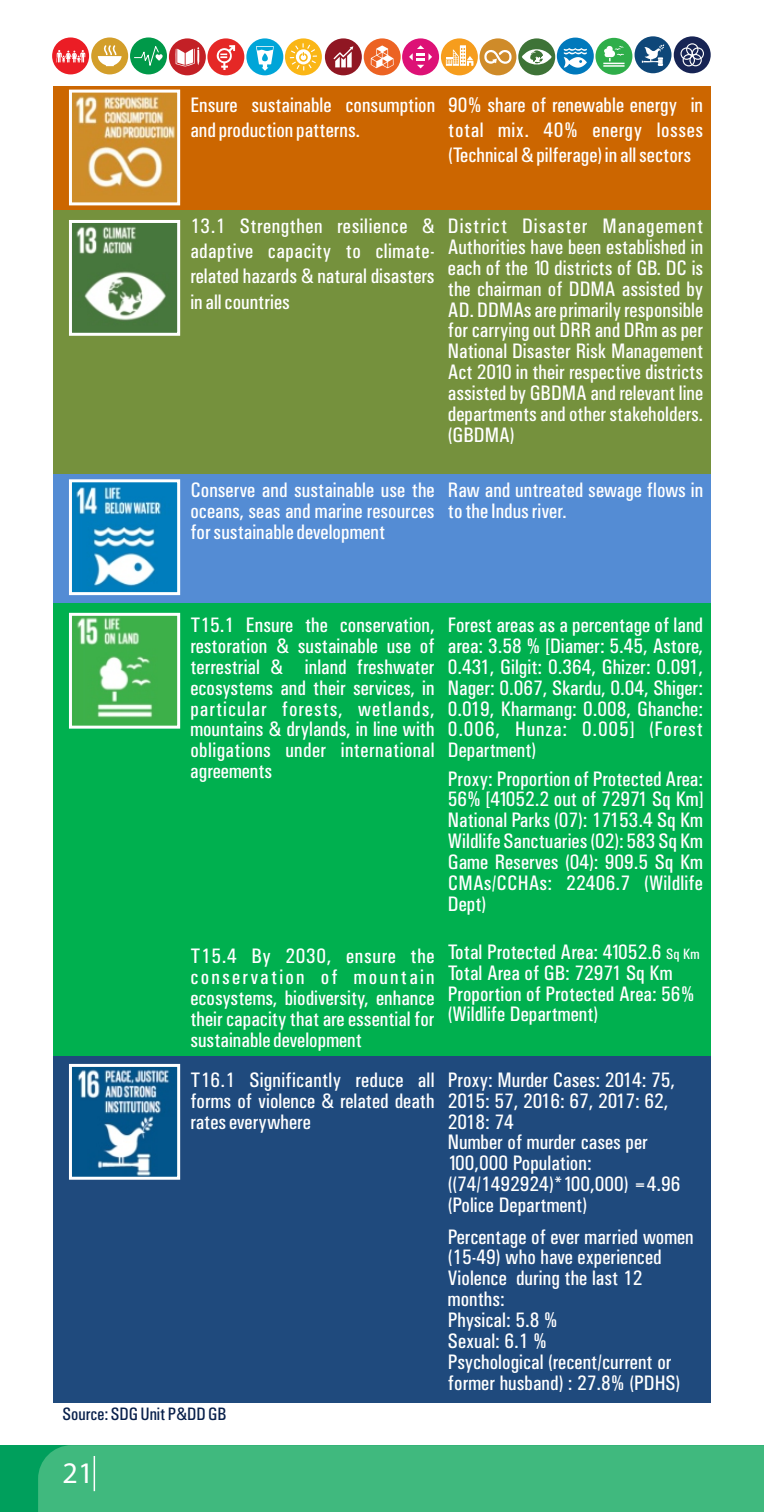
<style>
.page{position:relative;width:764px;height:1512px;background:#fff}
.page>*{position:absolute;margin:0;border:0;box-sizing:border-box;transform-origin:0 0}
.t1{font:30px "Myriad Pro";color:#fff}
.t2{font:21px/20.7px "Univers Condensed";color:#fff;text-align:justify}
.t3{font:18px "Univers Condensed";color:#08204b}
.s1{font-size:15px}
</style>
<div class="page">
<div style="left:0;top:1445px;width:764px;height:67px;background:#009f5c"></div>
<div style="left:38px;top:1445px;width:726px;height:67px;background:#40b97e"></div>
<hr style="left:94px;top:1456px;width:1px;height:35px;background:#fff">
<div style="left:53px;top:86px;width:658px;height:124px;background:#c60"></div>
<div style="left:53px;top:210px;width:658px;height:265px;background:#75913d"></div>
<div style="left:53px;top:474px;width:658px;height:130px;background:#548cd4"></div>
<div style="left:53px;top:603px;width:658px;height:453px;background:#00b04f"></div>
<div style="left:53px;top:1056px;width:658px;height:346px;background:#1f4a7d"></div>
<img style="left:73px;top:94px;width:103px;height:107px">
<div style="left:69px;top:90px;width:111px;height:115px;border:3px solid #fff"></div>
<img style="left:73px;top:224px;width:103px;height:108px">
<div style="left:69px;top:220px;width:111px;height:116px;border:3px solid #fff"></div>
<img style="left:73px;top:483px;width:103px;height:108px">
<div style="left:69px;top:479px;width:111px;height:116px;border:3px solid #fff"></div>
<img style="left:73px;top:617px;width:103px;height:108px">
<div style="left:69px;top:613px;width:111px;height:116px;border:3px solid #fff"></div>
<img style="left:73px;top:1068px;width:103px;height:108px">
<div style="left:69px;top:1064px;width:111px;height:116px;border:3px solid #fff"></div>
<div style="left:130px;top:37px;width:37px;height:37px;background:#009949;border-radius:50%"></div>
<svg style="left:134px;top:44px;width:29px;height:25px"></svg>
<div style="left:518px;top:38px;width:37px;height:37px;background:#3e7337;border-radius:50%"></div>
<svg style="left:522px;top:49px;width:30px;height:16px"></svg>
<div style="left:557px;top:38px;width:37px;height:37px;background:#0079bc;border-radius:50%"></div>
<svg style="left:564px;top:48px;width:23px;height:20px"></svg>
<div style="left:595px;top:38px;width:37px;height:37px;background:#2fae4a;border-radius:50%"></div>
<svg style="left:603px;top:46px;width:22px;height:21px"></svg>
<div style="left:402px;top:38px;width:37px;height:37px;background:#dd1176;border-radius:50%"></div>
<svg style="left:409px;top:45px;width:23px;height:23px"></svg>
<div style="left:441px;top:38px;width:37px;height:37px;background:#f69d1d;border-radius:50%"></div>
<svg style="left:446px;top:45px;width:28px;height:21px"></svg>
<div style="left:480px;top:38px;width:36px;height:37px;background:#cf8b29;border-radius:50%"></div>
<svg style="left:484px;top:50px;width:28px;height:14px"></svg>
<div style="left:169px;top:38px;width:37px;height:37px;background:#c32026;border-radius:50%"></div>
<svg style="left:175px;top:47px;width:24px;height:20px"></svg>
<div style="left:207px;top:38px;width:37px;height:37px;background:#e52826;border-radius:50%"></div>
<svg style="left:216px;top:45px;width:19px;height:25px"></svg>
<div style="left:246px;top:38px;width:37px;height:37px;background:#00a5d8;border-radius:50%"></div>
<svg style="left:256px;top:46px;width:18px;height:25px"></svg>
<div style="left:285px;top:38px;width:37px;height:37px;background:#fab616;border-radius:50%"></div>
<svg style="left:290px;top:43px;width:27px;height:28px"></svg>
<div style="left:325px;top:38px;width:37px;height:37px;background:#901723;border-radius:50%"></div>
<svg style="left:333px;top:46px;width:20px;height:21px"></svg>
<div style="left:364px;top:38px;width:37px;height:37px;background:#ec6323;border-radius:50%"></div>
<svg style="left:371px;top:45px;width:23px;height:23px"></svg>
<div style="left:635px;top:36px;width:37px;height:37px;background:#0e4779;border-radius:50%"></div>
<svg style="left:642px;top:45px;width:22px;height:21px"></svg>
<div style="left:674px;top:36px;width:37px;height:37px;background:#172454;border-radius:50%"></div>
<svg style="left:680px;top:43px;width:24px;height:23px"></svg>
<div style="left:52px;top:37px;width:37px;height:37px;background:#eb1d25;border-radius:50%"></div>
<svg style="left:56px;top:50px;width:29px;height:13px"></svg>
<div style="left:91px;top:37px;width:37px;height:37px;background:#d39e2a;border-radius:50%"></div>
<svg style="left:98px;top:45px;width:24px;height:21px"></svg>
<p class="t2" style="left:190px;top:94px;width:246px;line-height:25.2px">Ensure sustainable consumption and production patterns.</p>
<p class="t2" style="left:448px;top:94px;width:256px;line-height:25.2px">90% share of renewable energy in total mix. 40% energy losses (Technical &amp; pilferage) in all sectors</p>
<p class="t2" style="left:190px;top:215px;width:246px;line-height:25.2px">13.1 Strengthen resilience &amp; adaptive capacity to climate&shy;related hazards &amp; natural disasters in all countries</p>
<p class="t2" style="left:448px;top:218px;width:257px">District Disaster Management Authorities have been established in each of the 10 districts of GB. DC is the chairman of DDMA assisted by AD. DDMAs are primarily responsible for carrying out DRR and DRm as per National Disaster Risk Management Act 2010 in their respective districts assisted by GBDMA and relevant line departments and other stakeholders. (GBDMA)</p>
<p class="t2" style="left:190px;top:481px;width:246px">Conserve and sustainable use the oceans, seas and marine resources for sustainable development</p>
<p class="t2" style="left:448px;top:481px;width:257px">Raw and untreated sewage flows in to the Indus river.</p>
<p class="t2" style="left:190px;top:617px;width:246px">T15.1 Ensure the conservation, restoration &amp; sustainable use of terrestrial &amp; inland freshwater ecosystems and their services, in particular forests, wetlands, mountains &amp; drylands, in line with obligations under international agreements</p>
<p class="t2" style="left:190px;top:947px;width:246px">T15.4 By 2030, ensure the conservation of mountain ecosystems, biodiversity, enhance their capacity that are essential for sustainable development</p>
<p class="t2" style="left:190px;top:1071px;width:246px">T16.1 Significantly reduce all forms of violence &amp; related death rates everywhere</p>
<p class="t3" style="left:63px;top:1407px;width:165px">Source: SDG Unit P&amp;DD GB</p>
<p class="t2" style="left:448px;top:617px;width:257px">Forest areas as a percentage of land area: 3.58 % [Diamer: 5.45, Astore, 0.431, Gilgit: 0.364, Ghizer: 0.091, Nager: 0.067, Skardu, 0.04, Shiger:<br>0.019, Kharmang: 0.008, Ghanche:<br>0.006, Hunza: 0.005] (Forest Department)</p>
<p class="t2" style="left:448px;top:770px;width:257px">Proxy: Proportion of Protected Area:<br>56% [41052.2 out of 72971 Sq Km] National Parks (07): 17153.4 Sq Km Wildlife Sanctuaries (02): 583 Sq Km Game Reserves (04): 909.5 Sq Km CMAs/CCHAs: 22406.7 (Wildlife Dept)</p>
<p class="t2" style="left:448px;top:943px;width:253px;text-align:left">Total Protected Area: 41052.6 <span class="s1">Sq Km<br></span>Total Area of GB: 72971 Sq Km<br>Proportion of Protected Area: 56% (Wildlife Department)</p>
<p class="t2" style="left:448px;top:1071px;width:234px;text-align:left">Proxy: Murder Cases: 2014: 75,<br>2015: 57, 2016: 67, 2017: 62,<br>2018: 74<br>Number of murder cases per<br>100,000 Population: ((74/1492924)*100,000) =4.96 (Police Department)</p>
<p class="t2" style="left:448px;top:1228px;width:247px;text-align:left">Percentage of ever married women (15-49) who have experienced<br>Violence during the last 12 months:<br>Physical: 5.8 %<br>Sexual: 6.1 %<br>Psychological (recent/current or former husband) : 27.8% (PDHS)</p>
<h1 class="t1" style="left:63px;top:1461px;width:32px">21</h1>
</div>
